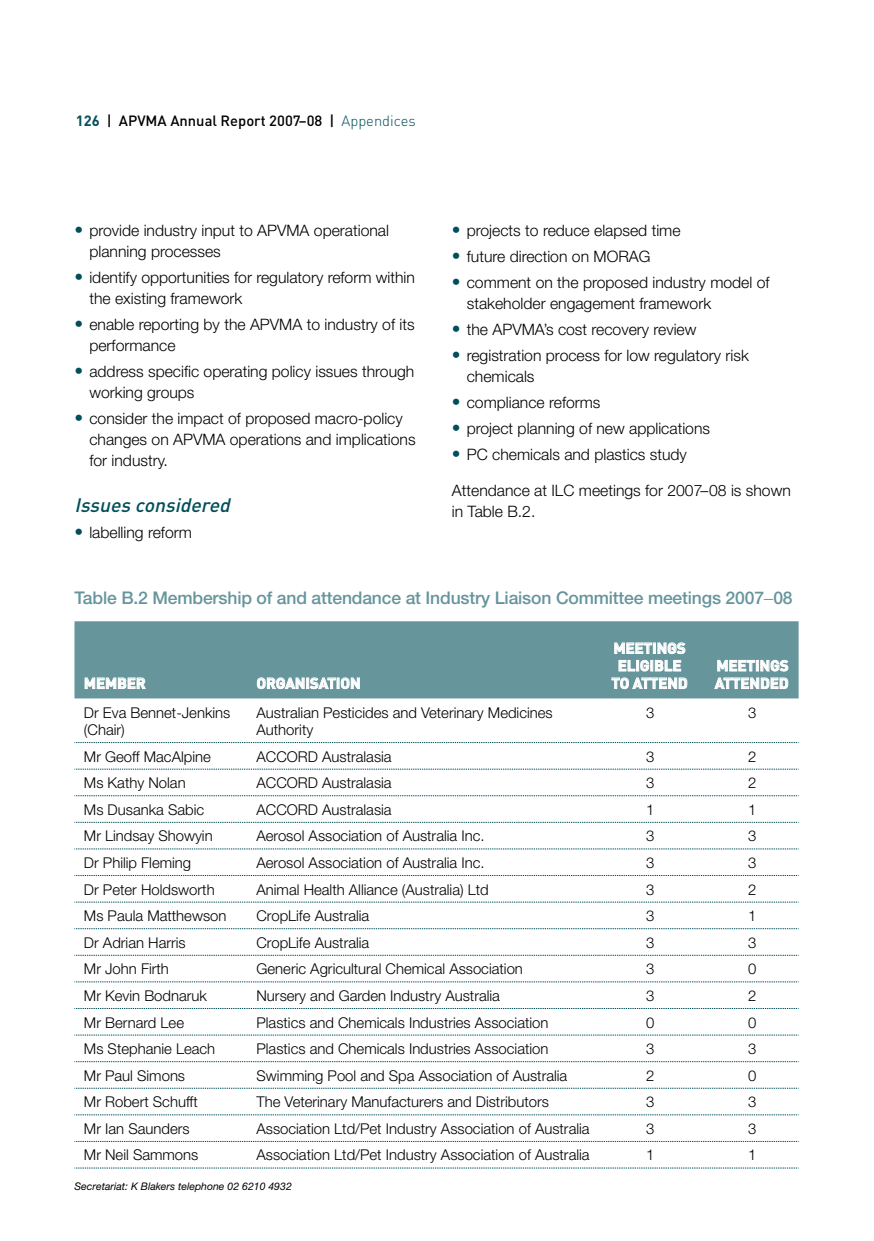
<style>
.page{position:relative;width:874px;height:1241px;background:#fff}
.page>*{position:absolute;margin:0;border:0;box-sizing:border-box;transform-origin:0 0}
.t1{font:italic 500 19.25px "DIN";color:#004f5a}
.t2{font:500 17.5px "Helvetica Neue";letter-spacing:-.01em;color:#66959c}
.t3{font:300 15.75px/21px "Helvetica Neue";color:#000}
.t4{font:300 14.88px/17.5px "Helvetica Neue";color:#000}
.t5{font:700 14.88px/17.5px "DIN";color:#fff;text-align:right}
.t6{font:500 14.7px "DIN";color:#000}
.t7{font:italic 10.5px "Helvetica Neue";color:#000}
.s1{font-weight:700;color:#004f5a}
.s2{font-weight:300;color:#004f5a}
.s3{font-weight:500;font-size:17.5px;color:#004f5a}
</style>
<div class="page">
<div style="left:74px;top:621px;width:724px;height:77px;background:#66959c"></div>
<svg style="left:74px;top:742px;width:724px;height:1px"></svg>
<svg style="left:74px;top:768px;width:723px;height:1px"></svg>
<svg style="left:74px;top:795px;width:724px;height:1px"></svg>
<svg style="left:74px;top:821px;width:723px;height:1px"></svg>
<svg style="left:74px;top:848px;width:724px;height:1px"></svg>
<svg style="left:74px;top:875px;width:724px;height:1px"></svg>
<svg style="left:74px;top:901px;width:724px;height:1px"></svg>
<svg style="left:74px;top:928px;width:724px;height:1px"></svg>
<svg style="left:74px;top:954px;width:723px;height:1px"></svg>
<svg style="left:74px;top:981px;width:724px;height:1px"></svg>
<svg style="left:74px;top:1008px;width:724px;height:1px"></svg>
<svg style="left:74px;top:1034px;width:724px;height:1px"></svg>
<svg style="left:74px;top:1061px;width:724px;height:1px"></svg>
<svg style="left:74px;top:1087px;width:723px;height:1px"></svg>
<svg style="left:74px;top:1114px;width:724px;height:1px"></svg>
<svg style="left:76px;top:1140px;width:721px;height:1px"></svg>
<svg style="left:74px;top:1167px;width:724px;height:1px"></svg>
<svg style="left:84px;top:677px;width:62px;height:12px"></svg>
<svg style="left:256px;top:677px;width:104px;height:12px"></svg>
<svg style="left:610px;top:642px;width:77px;height:47px;background:#94b5ba"></svg>
<svg style="left:713px;top:659px;width:75px;height:30px;background:#9bbabe"></svg>
<p class="t6" style="left:76px;top:111px;width:341px"><span class="s1">126</span> | APVMA Annual Report 2007–08 | <span class="s2">Appendices</span></p>
<p class="t3" style="left:89px;top:219px;width:301px;text-indent:-15px"><span class="s3">•</span> provide industry input to APVMA operational planning processes</p>
<p class="t3" style="left:89px;top:266px;width:327px;text-indent:-15px"><span class="s3">•</span> identify opportunities for regulatory reform within the existing framework</p>
<p class="t3" style="left:89px;top:313px;width:326px;text-indent:-15px"><span class="s3">•</span> enable reporting by the APVMA to industry of its performance</p>
<p class="t3" style="left:89px;top:360px;width:326px;text-indent:-15px"><span class="s3">•</span> address specific operating policy issues through working groups</p>
<p class="t3" style="left:89px;top:407px;width:327px;text-indent:-15px"><span class="s3">•</span> consider the impact of proposed macro-policy changes on APVMA operations and implications for industry.</p>
<p class="t1" style="left:74px;top:492px;width:162px">Issues considered</p>
<p class="t3" style="left:74px;top:521px;width:119px"><span class="s3">•</span> labelling reform</p>
<p class="t3" style="left:451px;top:219px;width:230px"><span class="s3">•</span> projects to reduce elapsed time</p>
<p class="t3" style="left:451px;top:245px;width:200px"><span class="s3">•</span> future direction on MORAG</p>
<p class="t3" style="left:466px;top:271px;width:304px;text-indent:-15px"><span class="s3">•</span> comment on the proposed industry model of stakeholder engagement framework</p>
<p class="t3" style="left:451px;top:318px;width:246px"><span class="s3">•</span> the APVMA’s cost recovery review</p>
<p class="t3" style="left:466px;top:344px;width:283px;text-indent:-15px"><span class="s3">•</span> registration process for low regulatory risk chemicals</p>
<p class="t3" style="left:451px;top:391px;width:150px"><span class="s3">•</span> compliance reforms</p>
<p class="t3" style="left:451px;top:417px;width:259px"><span class="s3">•</span> project planning of new applications</p>
<p class="t3" style="left:451px;top:443px;width:236px"><span class="s3">•</span> PC chemicals and plastics study</p>
<p class="t3" style="left:451px;top:479px;width:340px">Attendance at ILC meetings for 2007–08 is shown in Table B.2.</p>
<p class="t2" style="left:74px;top:587px;width:719px">Table B.2 Membership of and attendance at Industry Liaison Committee meetings 2007−08</p>
<p class="t5" style="left:84px;top:673px;width:63px">MEMBER</p>
<p class="t5" style="left:256px;top:673px;width:105px">ORGANISATION</p>
<p class="t5" style="left:613px;top:638px;width:11px">MEET</p>
<p class="t5" style="left:651px;top:638px;width:34px">INGS</p>
<p class="t5" style="left:617px;top:656px;width:63px">ELIGIBLE</p>
<p class="t5" style="left:611px;top:673px;width:78px">TO ATTEND</p>
<p class="t5" style="left:714px;top:656px;width:75px">INGS<br>ATTENDED</p>
<p class="t5" style="left:716px;top:656px;width:11px">MEET</p>
<p class="t4" style="left:84px;top:703px;width:148px">Dr Eva Bennet-Jenkins (Chair)</p>
<p class="t4" style="left:256px;top:703px;width:297px">Australian Pesticides and Veterinary Medicines<br>Authority</p>
<p class="t4" style="left:646px;top:703px;width:10px">3</p>
<p class="t4" style="left:747px;top:703px;width:10px">3</p>
<p class="t4" style="left:84px;top:747px;width:128px">Mr Geoff MacAlpine</p>
<p class="t4" style="left:256px;top:747px;width:137px">ACCORD Australasia</p>
<p class="t4" style="left:646px;top:747px;width:10px">3</p>
<p class="t4" style="left:747px;top:747px;width:10px">2</p>
<p class="t4" style="left:84px;top:773px;width:103px">Ms Kathy Nolan</p>
<p class="t4" style="left:256px;top:773px;width:137px">ACCORD Australasia</p>
<p class="t4" style="left:646px;top:773px;width:10px">3</p>
<p class="t4" style="left:747px;top:773px;width:10px">2</p>
<p class="t4" style="left:84px;top:800px;width:122px">Ms Dusanka Sabic</p>
<p class="t4" style="left:256px;top:800px;width:137px">ACCORD Australasia</p>
<p class="t4" style="left:646px;top:800px;width:10px">1</p>
<p class="t4" style="left:747px;top:800px;width:10px">1</p>
<p class="t4" style="left:84px;top:827px;width:130px">Mr Lindsay Showyin</p>
<p class="t4" style="left:256px;top:827px;width:229px">Aerosol Association of Australia Inc.</p>
<p class="t4" style="left:646px;top:827px;width:10px">3</p>
<p class="t4" style="left:747px;top:827px;width:10px">3</p>
<p class="t4" style="left:84px;top:853px;width:109px">Dr Philip Fleming</p>
<p class="t4" style="left:256px;top:853px;width:229px">Aerosol Association of Australia Inc.</p>
<p class="t4" style="left:646px;top:853px;width:10px">3</p>
<p class="t4" style="left:747px;top:853px;width:10px">3</p>
<p class="t4" style="left:84px;top:880px;width:132px">Dr Peter Holdsworth</p>
<p class="t4" style="left:256px;top:880px;width:233px">Animal Health Alliance (Australia) Ltd</p>
<p class="t4" style="left:646px;top:880px;width:10px">3</p>
<p class="t4" style="left:747px;top:880px;width:10px">2</p>
<p class="t4" style="left:84px;top:906px;width:144px">Ms Paula Matthewson</p>
<p class="t4" style="left:256px;top:906px;width:114px">CropLife Australia</p>
<p class="t4" style="left:646px;top:906px;width:10px">3</p>
<p class="t4" style="left:747px;top:906px;width:10px">1</p>
<p class="t4" style="left:84px;top:933px;width:103px">Dr Adrian Harris</p>
<p class="t4" style="left:256px;top:933px;width:114px">CropLife Australia</p>
<p class="t4" style="left:646px;top:933px;width:10px">3</p>
<p class="t4" style="left:747px;top:933px;width:10px">3</p>
<p class="t4" style="left:84px;top:959px;width:86px">Mr John Firth</p>
<p class="t4" style="left:256px;top:959px;width:268px">Generic Agricultural Chemical Association</p>
<p class="t4" style="left:646px;top:959px;width:10px">3</p>
<p class="t4" style="left:747px;top:959px;width:10px">0</p>
<p class="t4" style="left:84px;top:986px;width:124px">Mr Kevin Bodnaruk</p>
<p class="t4" style="left:256px;top:986px;width:245px">Nursery and Garden Industry Australia</p>
<p class="t4" style="left:646px;top:986px;width:10px">3</p>
<p class="t4" style="left:747px;top:986px;width:10px">2</p>
<p class="t4" style="left:84px;top:1013px;width:102px">Mr Bernard Lee</p>
<p class="t4" style="left:256px;top:1013px;width:293px">Plastics and Chemicals Industries Association</p>
<p class="t4" style="left:646px;top:1013px;width:10px">0</p>
<p class="t4" style="left:747px;top:1013px;width:10px">0</p>
<p class="t4" style="left:84px;top:1039px;width:133px">Ms Stephanie Leach</p>
<p class="t4" style="left:256px;top:1039px;width:293px">Plastics and Chemicals Industries Association</p>
<p class="t4" style="left:646px;top:1039px;width:10px">3</p>
<p class="t4" style="left:747px;top:1039px;width:10px">3</p>
<p class="t4" style="left:84px;top:1066px;width:103px">Mr Paul Simons</p>
<p class="t4" style="left:256px;top:1066px;width:312px">Swimming Pool and Spa Association of Australia</p>
<p class="t4" style="left:646px;top:1066px;width:10px">2</p>
<p class="t4" style="left:747px;top:1066px;width:10px">0</p>
<p class="t4" style="left:84px;top:1092px;width:115px">Mr Robert Schufft</p>
<p class="t4" style="left:256px;top:1092px;width:294px">The Veterinary Manufacturers and Distributors</p>
<p class="t4" style="left:646px;top:1092px;width:10px">3</p>
<p class="t4" style="left:747px;top:1092px;width:10px">3</p>
<p class="t4" style="left:84px;top:1119px;width:107px">Mr Ian Saunders</p>
<p class="t4" style="left:256px;top:1119px;width:334px">Association Ltd/Pet Industry Association of Australia</p>
<p class="t4" style="left:646px;top:1119px;width:10px">3</p>
<p class="t4" style="left:747px;top:1119px;width:10px">3</p>
<p class="t4" style="left:84px;top:1145px;width:116px">Mr Neil Sammons</p>
<p class="t4" style="left:256px;top:1145px;width:334px">Association Ltd/Pet Industry Association of Australia</p>
<p class="t4" style="left:646px;top:1145px;width:10px">1</p>
<p class="t4" style="left:747px;top:1145px;width:10px">1</p>
<p class="t7" style="left:74px;top:1179px;width:219px">Secretariat: K Blakers telephone 02 6210 4932</p>
</div>
